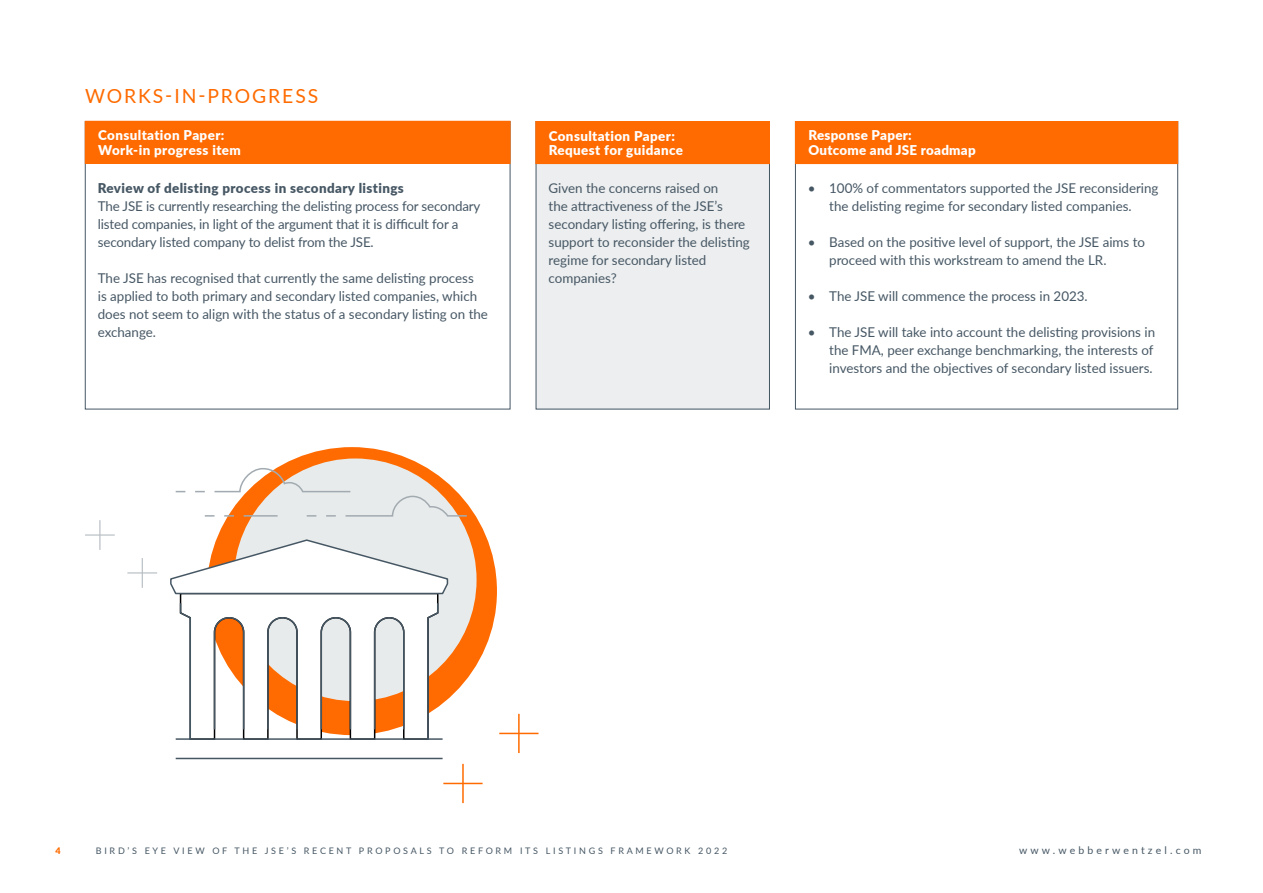
<style>
.page{position:relative;width:1263px;height:893px;background:#fff}
.page>*{position:absolute;margin:0;border:0;box-sizing:border-box;transform-origin:0 0}
.t1{font:19.5px "Lato";letter-spacing:.1em;color:#ff6b00}
.t2{font:13.5px/18px "Lato";color:#465764}
.t3{font:900 13.5px/15px "Lato";letter-spacing:.03em;color:#fff}
.t4{font:900 13.5px "Lato";letter-spacing:.03em;color:#465764}
.t5{font:10.5px "Lato";letter-spacing:.3em;color:#465764}
.t6{font:9px "Lato";letter-spacing:.3em;color:#465764}
.t7{font:900 9px "Lato";color:#ff6b00}
</style>
<div class="page">
<div style="left:536px;top:164px;width:234px;height:245px;background:#eceeef"></div>
<div style="left:536px;top:121px;width:234px;height:288px;border:1px solid #465764"></div>
<div style="left:85px;top:121px;width:425px;height:42px;background:#ff6b00"></div>
<div style="left:85px;top:121px;width:425px;height:43px;border:1px solid #ff6b00"></div>
<div style="left:536px;top:121px;width:233px;height:43px;background:#ff6b00"></div>
<div style="left:795px;top:121px;width:383px;height:43px;background:#ff6b00"></div>
<div style="left:207px;top:447px;width:290px;height:288px;background:#ff6b00;border-radius:50%"></div>
<div style="left:234px;top:458px;width:242px;height:243px;background:#e8ebeb;border-radius:50%"></div>
<svg style="left:170px;top:538px;width:279px;height:222px"></svg>
<svg style="left:175px;top:467px;width:293px;height:50px"></svg>
<hr style="left:518px;top:714px;width:2px;height:39px;background:#ff6b00">
<hr style="left:499px;top:733px;width:39px;height:1px;background:#ff6b00">
<hr style="left:462px;top:764px;width:2px;height:39px;background:#ff6b00">
<hr style="left:443px;top:783px;width:40px;height:1px;background:#ff6b00">
<hr style="left:99px;top:520px;width:1px;height:30px;background:#b5bcc1">
<hr style="left:85px;top:534px;width:30px;height:2px;background:#b5bcc1">
<hr style="left:142px;top:558px;width:1px;height:30px;background:#b5bcc1">
<hr style="left:127px;top:572px;width:30px;height:1px;background:#b5bcc1">
<h1 class="t1" style="left:85px;top:82px;width:235px">WORKS-IN-PROGRESS</h1>
<p class="t3" style="left:98px;top:127px;width:144px">Consultation Paper:<br>Work-in progress item</p>
<p class="t3" style="left:549px;top:129px;width:136px;line-height:13.5px">Consultation Paper:<br>Request for guidance</p>
<p class="t3" style="left:808px;top:127px;width:169px">Response Paper:<br>Outcome and JSE roadmap</p>
<p class="t4" style="left:98px;top:178px;width:308px">Review of delisting process in secondary listings</p>
<p class="t2" style="left:98px;top:197px;width:384px">The JSE is currently researching the delisting process for secondary listed companies, in light of the argument that it is difficult for a secondary listed company to delist from the JSE.</p>
<p class="t2" style="left:98px;top:269px;width:392px">The JSE has recognised that currently the same delisting process<br>is applied to both primary and secondary listed companies, which does not seem to align with the status of a secondary listing on the exchange.</p>
<p class="t2" style="left:549px;top:179px;width:203px">Given the concerns raised on<br>the attractiveness of the JSE’s secondary listing offering, is there support to reconsider the delisting regime for secondary listed companies?</p>
<p class="t2" style="left:808px;top:179px;width:352px;text-align:center">• 100% of commentators supported the JSE reconsidering the delisting regime for secondary listed companies.</p>
<p class="t2" style="left:829px;top:233px;width:317px;text-indent:-21px">• Based on the positive level of support, the JSE aims to proceed with this workstream to amend the LR.</p>
<p class="t2" style="left:808px;top:287px;width:281px">• The JSE will commence the process in 2023.</p>
<p class="t2" style="left:829px;top:323px;width:327px;text-indent:-21px">• The JSE will take into account the delisting provisions in the FMA, peer exchange benchmarking, the interests of investors and the objectives of secondary listed issuers.</p>
<p class="t7" style="left:55px;top:844px;width:7px">4</p>
<p class="t6" style="left:96px;top:845px;width:633px">BIRD’S EYE VIEW OF THE JSE’S RECENT PROPOSALS TO REFORM ITS LISTINGS FRAMEWORK 2022</p>
<p class="t5" style="left:1019px;top:843px;width:184px">www.webberwentzel.com</p>
</div>
